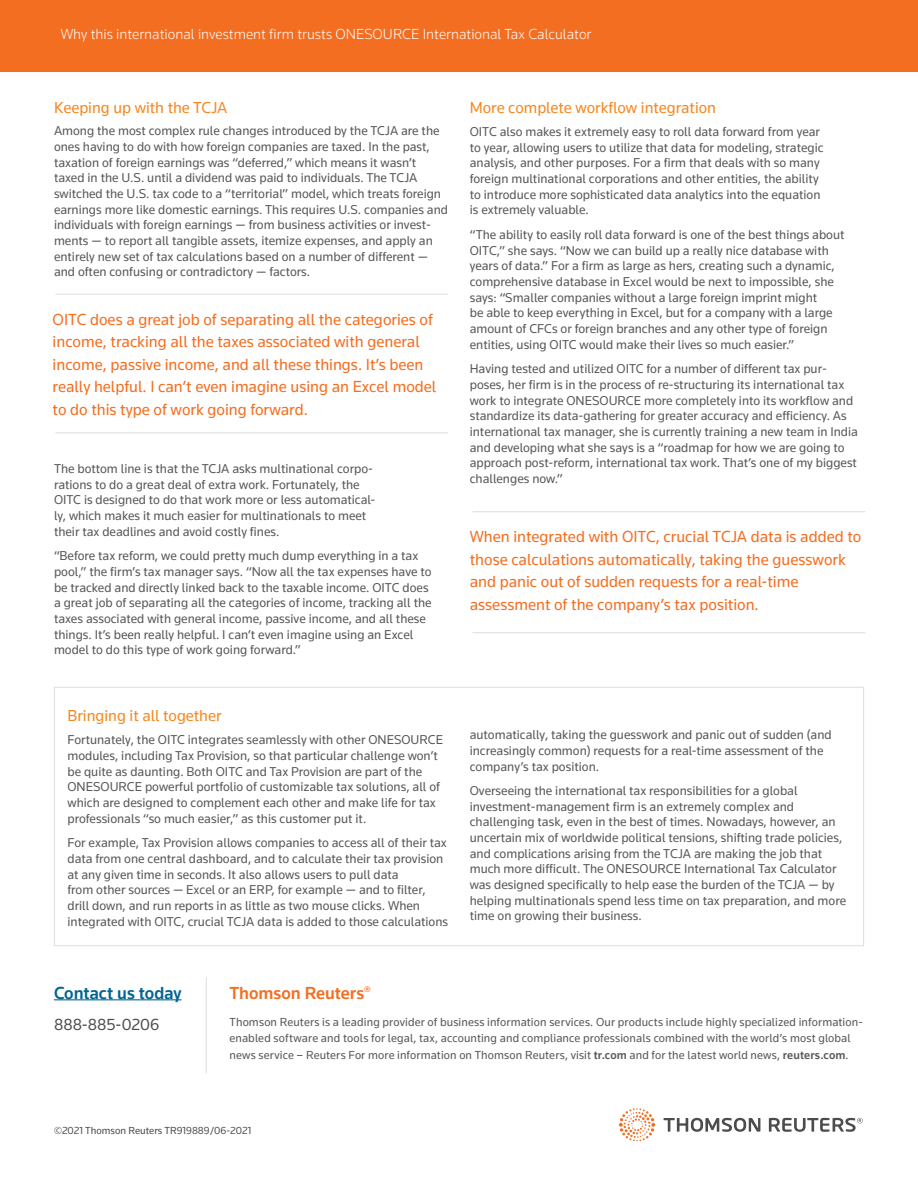
<style>
.page{position:relative;width:918px;height:1188px;background:#fff}
.page>*{position:absolute;margin:0;border:0;box-sizing:border-box;transform-origin:0 0}
.t1{font:500 18px "Knowledge 2017";letter-spacing:-.005em;color:#f36e21}
.t2{font:500 18px "Knowledge 2017";letter-spacing:-.005em;color:#006494}
.t3{font:16.5px/22.5px "Knowledge 2017";color:#f36e21}
.t4{font:16.5px "Knowledge 2017";color:#4b4c4d}
.t5{font:16.35px "Knowledge 2017";color:#f58820}
.t6{font:300 15px "Knowledge 2017";color:#fff}
.t7{font:13.2px/15.6px "Knowledge 2017";color:#57585b}
.t8{font:12px/16.5px "Knowledge 2017";letter-spacing:.01em;color:#57585a}
.t9{font:10.5px "Knowledge 2017";color:#4b4c4d}
.s1{font-weight:500}
</style>
<div class="page">
<div style="left:0;top:0;width:918px;height:71px;background:#f36e21"></div>
<hr style="left:473px;top:511px;width:392px;height:1px;background:#dcdddf">
<hr style="left:473px;top:632px;width:392px;height:1px;background:#dcdddf">
<hr style="left:55px;top:294px;width:393px;height:1px;background:#dcdddf">
<hr style="left:55px;top:432px;width:393px;height:1px;background:#dcdddf">
<hr style="left:54px;top:999px;width:128px;height:1px;background:#006494">
<svg style="left:664px;top:1118px;width:199px;height:14px"></svg>
<svg style="left:619px;top:1108px;width:36px;height:33px"></svg>
<div style="left:54px;top:687px;width:810px;height:259px;border:1px solid #dcdddf"></div>
<hr style="left:206px;top:977px;width:1px;height:96px;background:#dcdddf">
<p class="t6" style="left:61px;top:25px;width:532px">Why this international investment firm trusts ONESOURCE International Tax Calculator</p>
<p class="t5" style="left:54px;top:97px;width:175px">Keeping up with the TCJA</p>
<p class="t7" style="left:54px;top:123px;width:396px">Among the most complex rule changes introduced by the TCJA are the ones having to do with how foreign companies are taxed. In the past, taxation of foreign earnings was “deferred,” which means it wasn’t taxed in the U.S. until a dividend was paid to individuals. The TCJA switched the U.S. tax code to a “territorial” model, which treats foreign earnings more like domestic earnings. This requires U.S. companies and individuals with foreign earnings — from business activities or invest&shy;ments — to report all tangible assets, itemize expenses, and apply an entirely new set of tax calculations based on a number of different — and often confusing or contradictory — factors.</p>
<p class="t3" style="left:53px;top:308px;width:385px">OITC does a great job of separating all the categories of income, tracking all the taxes associated with general income, passive income, and all these things. It’s been really helpful. I can’t even imagine using an Excel model to do this type of work going forward.</p>
<p class="t7" style="left:54px;top:461px;width:323px">The bottom line is that the TCJA asks multinational corpo&shy;rations to do a great deal of extra work. Fortunately, the OITC is designed to do that work more or less automatical&shy;ly, which makes it much easier for multinationals to meet their tax deadlines and avoid costly fines.</p>
<p class="t7" style="left:54px;top:548px;width:379px">“Before tax reform, we could pretty much dump everything in a tax pool,” the firm’s tax manager says. “Now all the tax expenses have to be tracked and directly linked back to the taxable income. OITC does a great job of separating all the categories of income, tracking all the taxes associated with general income, passive income, and all these things. It’s been really helpful. I can’t even imagine using an Excel model to do this type of work going forward.”</p>
<p class="t5" style="left:68px;top:706px;width:156px">Bringing it all together</p>
<p class="t7" style="left:68px;top:732px;width:377px">Fortunately, the OITC integrates seamlessly with other ONESOURCE modules, including Tax Provision, so that particular challenge won’t be quite as daunting. Both OITC and Tax Provision are part of the ONESOURCE powerful portfolio of customizable tax solutions, all of which are designed to complement each other and make life for tax professionals “so much easier,” as this customer put it.</p>
<p class="t7" style="left:68px;top:835px;width:382px">For example, Tax Provision allows companies to access all of their tax data from one central dashboard, and to calculate their tax provision at any given time in seconds. It also allows users to pull data<br>from other sources — Excel or an ERP, for example — and to filter, drill down, and run reports in as little as two mouse clicks. When integrated with OITC, crucial TCJA data is added to those calculations</p>
<p class="t5" style="left:470px;top:97px;width:248px">More complete workflow integration</p>
<p class="t7" style="left:470px;top:124px;width:355px">OITC also makes it extremely easy to roll data forward from year to year, allowing users to utilize that data for modeling, strategic analysis, and other purposes. For a firm that deals with so many foreign multinational corporations and other entities, the ability to introduce more sophisticated data analytics into the equation is extremely valuable.</p>
<p class="t7" style="left:470px;top:227px;width:376px">“The ability to easily roll data forward is one of the best things about OITC,” she says. “Now we can build up a really nice database with years of data.” For a firm as large as hers, creating such a dynamic, comprehensive database in Excel would be next to impossible, she says: “Smaller companies without a large foreign imprint might<br>be able to keep everything in Excel, but for a company with a large amount of CFCs or foreign branches and any other type of foreign entities, using OITC would make their lives so much easier.”</p>
<p class="t7" style="left:470px;top:361px;width:390px">Having tested and utilized OITC for a number of different tax pur&shy;poses, her firm is in the process of re-structuring its international tax work to integrate ONESOURCE more completely into its workflow and standardize its data-gathering for greater accuracy and efficiency. As international tax manager, she is currently training a new team in India and developing what she says is a “roadmap for how we are going to approach post-reform, international tax work. That’s one of my biggest challenges now.”</p>
<p class="t3" style="left:470px;top:525px;width:393px">When integrated with OITC, crucial TCJA data is added to those calculations automatically, taking the guesswork and panic out of sudden requests for a real-time assessment of the company’s tax position.</p>
<p class="t7" style="left:470px;top:727px;width:363px">automatically, taking the guesswork and panic out of sudden (and increasingly common) requests for a real-time assessment of the company’s tax position.</p>
<p class="t7" style="left:470px;top:783px;width:378px">Overseeing the international tax responsibilities for a global investment-management firm is an extremely complex and challenging task, even in the best of times. Nowadays, however, an uncertain mix of worldwide political tensions, shifting trade policies, and complications arising from the TCJA are making the job that much more difficult. The ONESOURCE International Tax Calculator was designed specifically to help ease the burden of the TCJA — by helping multinationals spend less time on tax preparation, and more time on growing their business.</p>
<h1 class="t2" style="left:54px;top:981px;width:129px">Contact us today</h1>
<p class="t4" style="left:54px;top:1014px;width:107px">888-885-0206</p>
<h1 class="t1" style="left:230px;top:982px;width:143px">Thomson Reuters<sup>®</sup></h1>
<p class="t8" style="left:230px;top:1013px;width:635px">Thomson Reuters is a leading provider of business information services. Our products include highly specialized information&shy;enabled software and tools for legal, tax, accounting and compliance professionals combined with the world’s most global news service – Reuters For more information on Thomson Reuters, visit <span class="s1">tr.com</span> and for the latest world news, <span class="s1">reuters.com</span>.</p>
<p class="t9" style="left:54px;top:1124px;width:199px">©2021 Thomson Reuters TR919889/06-2021</p>
</div>
